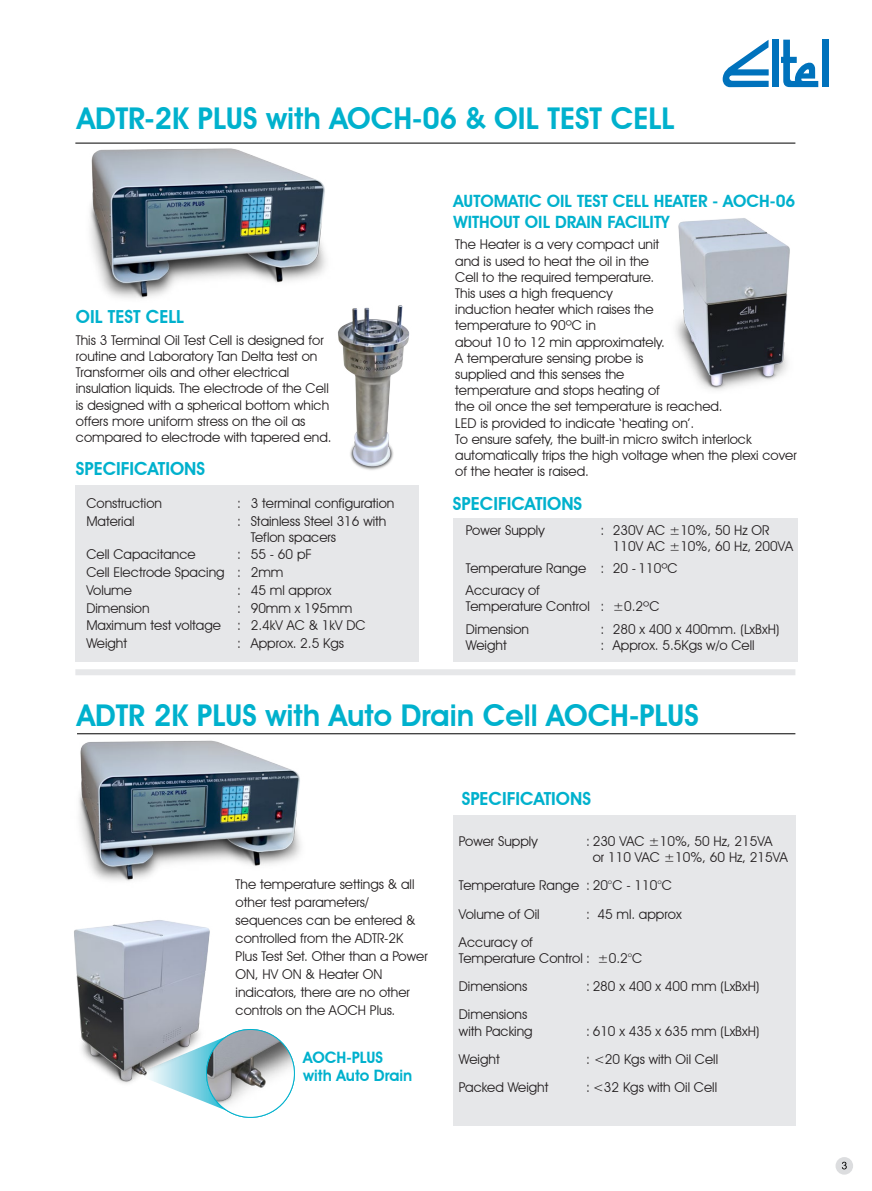
<style>
.page{position:relative;width:872px;height:1191px;background:#fff}
.page>*{position:absolute;margin:0;border:0;box-sizing:border-box;transform-origin:0 0}
.t1{font:600 30px "Avant Garde IT Cby BT";color:#00b1cd}
.t2{font:600 18px "Avant Garde IT Cby BT";color:#00b1cd}
.t3{font:600 16.95px/21px "Avant Garde IT Cby BT";color:#00b1cd}
.t4{font:600 15.75px/18.9px "Avant Garde IT Cby BT";color:#00b1cd}
.t5{font:13.5px/16.2px "Avant Garde IT Cby BT";color:#231f20}
</style>
<div class="page">
<img style="left:74px;top:920px;width:136px;height:164px">
<svg style="left:145px;top:1035px;width:97px;height:82px"></svg>
<img style="left:77px;top:734px;width:239px;height:147px">
<div style="left:76px;top:485px;width:343px;height:176px;background:#e6e7e9"></div>
<div style="left:453px;top:517px;width:344px;height:144px;background:#e6e7e9"></div>
<div style="left:835px;top:1157px;width:18px;height:17px;background:#dcdddf;border-radius:50%"></div>
<svg style="left:842px;top:1161px;width:4px;height:8px"></svg>
<hr style="left:75px;top:143px;width:720px;height:1px;background:#000">
<hr style="left:77px;top:733px;width:718px;height:1px;background:#000">
<div style="left:75px;top:669px;width:720px;height:6px;background:#e6e7e9"></div>
<svg style="left:722px;top:40px;width:46px;height:47px"></svg>
<div style="left:772px;top:40px;width:6px;height:47px;background:#0072bc"></div>
<div style="left:822px;top:40px;width:6px;height:47px;background:#0072bc"></div>
<svg style="left:781px;top:40px;width:37px;height:47px"></svg>
<div style="left:453px;top:815px;width:342px;height:310px;background:#e6e7e9"></div>
<img style="left:75px;top:142px;width:266px;height:157px">
<img style="left:338px;top:305px;width:72px;height:165px">
<img style="left:206px;top:1029px;width:88px;height:88px;border-radius:44px">
<img style="left:675px;top:218px;width:115px;height:172px">
<h1 class="t1" style="left:77px;top:100px;width:599px">ADTR-2K PLUS with AOCH-06 &amp; OIL TEST CELL</h1>
<h2 class="t2" style="left:76px;top:305px;width:110px">OIL TEST CELL</h2>
<p class="t5" style="left:76px;top:332px;width:257px">This 3 Terminal Oil Test Cell is designed for routine and Laboratory Tan Delta test on Transformer oils and other electrical insulation liquids. The electrode of the Cell is designed with a spherical bottom which offers more uniform stress on the oil as compared to electrode with tapered end.</p>
<h2 class="t2" style="left:76px;top:457px;width:131px">SPECIFICATIONS</h2>
<p class="t5" style="left:86px;top:495px;width:77px">Construction</p>
<p class="t5" style="left:237px;top:495px;width:159px">: 3 terminal configuration</p>
<p class="t5" style="left:86px;top:512px;width:50px">Material</p>
<p class="t5" style="left:251px;top:512px;width:137px;text-indent:-14px">: Stainless Steel 316 with<br>Teflon spacers</p>
<p class="t5" style="left:86px;top:546px;width:111px">Cell Capacitance</p>
<p class="t5" style="left:86px;top:545px;width:227px;line-height:17.7px;text-indent:151px">: 55 - 60 pF<br>Cell Electrode Spacing : 2mm<br>Volume</p>
<p class="t5" style="left:237px;top:582px;width:96px">: 45 ml approx</p>
<p class="t5" style="left:86px;top:599px;width:281px;line-height:17.7px;text-indent:151px">: 90mm x 195mm<br>Maximum test voltage : 2.4kV AC &amp; 1kV DC<br>Weight</p>
<p class="t5" style="left:86px;top:599px;width:65px">Dimension</p>
<p class="t5" style="left:237px;top:635px;width:108px">: Approx. 2.5 Kgs</p>
<p class="t3" style="left:453px;top:190px;width:343px">AUTOMATIC OIL TEST CELL HEATER - AOCH-06<br>WITHOUT OIL DRAIN FACILITY</p>
<p class="t5" style="left:455px;top:236px;width:343px">The Heater is a very compact unit<br>and is used to heat the oil in the<br>Cell to the required temperature.<br>This uses a high frequency<br>induction heater which raises the<br>temperature to 90ºC in<br>about 10 to 12 min approximately.<br>A temperature sensing probe is<br>supplied and this senses the<br>temperature and stops heating of<br>the oil once the set temperature is reached.<br>LED is provided to indicate ‘heating on’.<br>To ensure safety, the built-in micro switch interlock automatically trips the high voltage when the plexi cover of the heater is raised.</p>
<h2 class="t2" style="left:453px;top:493px;width:131px">SPECIFICATIONS</h2>
<p class="t5" style="left:466px;top:521px;width:80px">Power Supply</p>
<p class="t5" style="left:613px;top:521px;width:182px;text-indent:-12px">: 230V AC ±10%, 50 Hz OR<br>110V AC ±10%, 60 Hz, 200VA</p>
<p class="t5" style="left:466px;top:557px;width:213px;line-height:22.2px">Temperature Range : 20 - 110ºC<br>Accuracy of</p>
<p class="t5" style="left:466px;top:595px;width:195px;line-height:22.2px">Temperature Control : ±0.2ºC<br>Dimension</p>
<p class="t5" style="left:600px;top:620px;width:180px">: 280 x 400 x 400mm. (LxBxH)</p>
<p class="t5" style="left:466px;top:637px;width:42px">Weight</p>
<p class="t5" style="left:600px;top:637px;width:156px">: Approx. 5.5Kgs w/o Cell</p>
<h1 class="t1" style="left:77px;top:697px;width:623px">ADTR 2K PLUS with Auto Drain Cell AOCH-PLUS</h1>
<p class="t5" style="left:236px;top:875px;width:194px;line-height:18px">The temperature settings &amp; all other test parameters/ sequences can be entered &amp; controlled from the ADTR-2K<br>Plus Test Set. Other than a Power<br>ON, HV ON &amp; Heater ON indicators, there are no other controls on the AOCH Plus.</p>
<p class="t4" style="left:303px;top:1047px;width:111px">AOCH-PLUS with Auto Drain</p>
<h2 class="t2" style="left:462px;top:787px;width:131px">SPECIFICATIONS</h2>
<p class="t5" style="left:459px;top:833px;width:80px">Power Supply</p>
<p class="t5" style="left:592px;top:833px;width:197px;text-indent:-7px">: 230 VAC ±10%, 50 Hz, 215VA<br>or 110 VAC ±10%, 60 Hz, 215VA</p>
<p class="t5" style="left:459px;top:871px;width:214px;line-height:28.2px">Temperature Range : 20°C - 110°C<br>Volume of Oil</p>
<p class="t5" style="left:586px;top:905px;width:97px">: 45 ml. approx</p>
<p class="t5" style="left:459px;top:933px;width:185px">Accuracy of<br>Temperature Control : ±0.2°C</p>
<p class="t5" style="left:459px;top:978px;width:70px">Dimensions</p>
<p class="t5" style="left:586px;top:978px;width:175px">: 280 x 400 x 400 mm (LxBxH)</p>
<p class="t5" style="left:459px;top:1006px;width:75px">Dimensions with Packing</p>
<p class="t5" style="left:586px;top:1022px;width:175px">: 610 x 435 x 635 mm (LxBxH)</p>
<p class="t5" style="left:459px;top:1050px;width:42px">Weight</p>
<p class="t5" style="left:586px;top:1050px;width:134px">: &lt;20 Kgs with Oil Cell</p>
<p class="t5" style="left:459px;top:1079px;width:91px">Packed Weight</p>
<p class="t5" style="left:586px;top:1079px;width:133px">: &lt;32 Kgs with Oil Cell</p>
</div>
